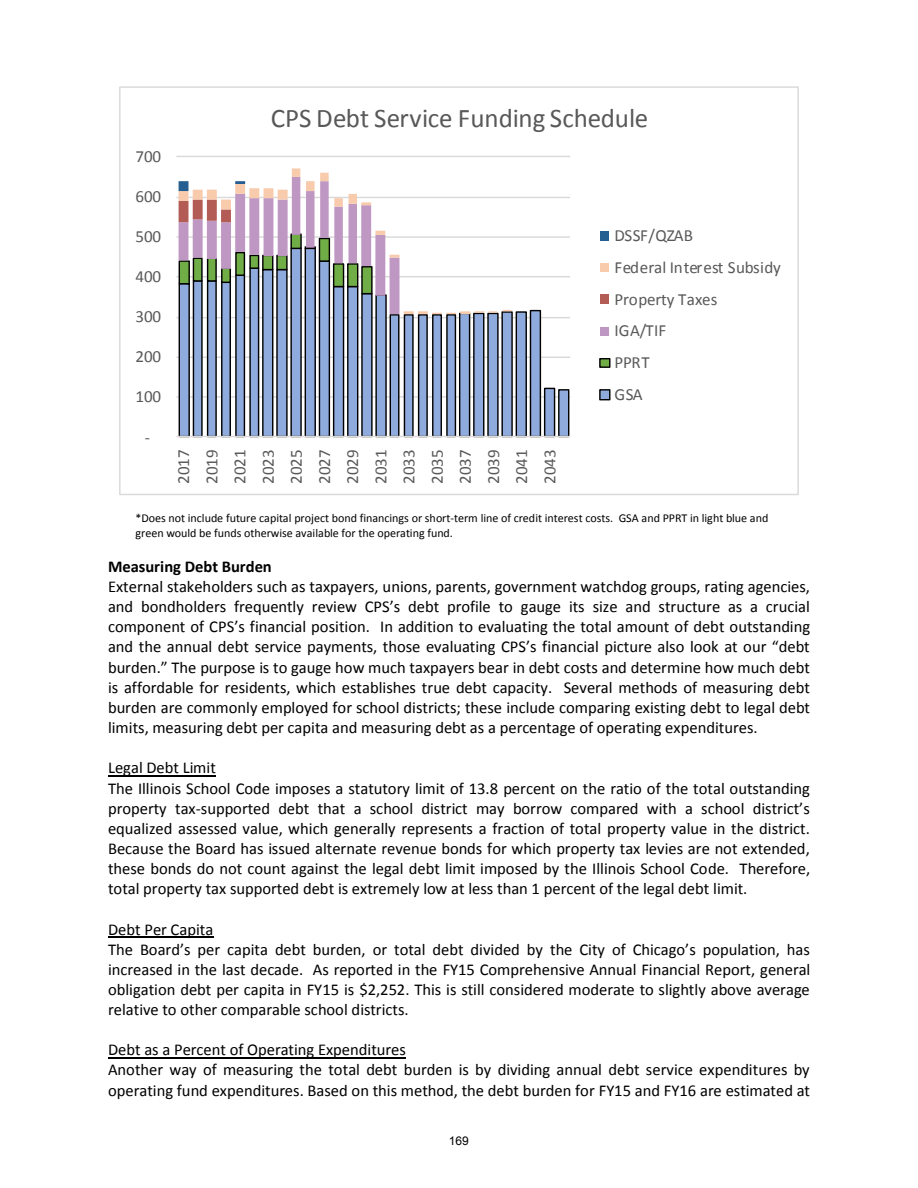
<style>
.page{position:relative;width:918px;height:1188px;background:#fff}
.page>*{position:absolute;margin:0;border:0;box-sizing:border-box;transform-origin:0 0}
.t1{font:27px "Calibri";color:#595959}
.t2{font:17.1px/28.2px "Calibri";letter-spacing:-.005em;color:#595959}
.t3{font:16.95px/28.2px "Calibri";letter-spacing:-.005em;color:#595959;text-align:justify}
.t4{font:16.5px/20.1px "Calibri";color:#000}
.t5{font:700 16.5px "Calibri";letter-spacing:-.005em;color:#000}
.t6{font:12px/14.5px "Calibri";letter-spacing:-.005em;color:#000}
.t7{font:12px "Arial";color:#000}
</style>
<div class="page">
<hr style="left:108px;top:775px;width:108px;height:1px;background:#000">
<hr style="left:108px;top:936px;width:105px;height:1px;background:#000">
<hr style="left:108px;top:1057px;width:298px;height:1px;background:#000">
<hr style="left:176px;top:396px;width:394px;height:2px;background:#d9d9d9">
<hr style="left:176px;top:357px;width:394px;height:1px;background:#d9d9d9">
<hr style="left:176px;top:317px;width:394px;height:1px;background:#d9d9d9">
<hr style="left:176px;top:276px;width:394px;height:1px;background:#d9d9d9">
<hr style="left:176px;top:236px;width:394px;height:2px;background:#d9d9d9">
<hr style="left:176px;top:197px;width:394px;height:1px;background:#d9d9d9">
<hr style="left:176px;top:156px;width:394px;height:1px;background:#d9d9d9">
<div style="left:179px;top:284px;width:10px;height:153px;background:#8faadc"></div>
<div style="left:179px;top:283px;width:11px;height:154px;border:1px solid #000"></div>
<div style="left:193px;top:281px;width:9px;height:156px;background:#8faadc"></div>
<div style="left:193px;top:280px;width:10px;height:157px;border:1px solid #000"></div>
<div style="left:208px;top:281px;width:8px;height:156px;background:#8faadc"></div>
<div style="left:207px;top:280px;width:10px;height:157px;border:1px solid #000"></div>
<div style="left:222px;top:282px;width:8px;height:155px;background:#8faadc"></div>
<div style="left:221px;top:282px;width:10px;height:155px;border:1px solid #000"></div>
<div style="left:236px;top:275px;width:8px;height:162px;background:#8faadc"></div>
<div style="left:235px;top:275px;width:10px;height:162px;border:1px solid #000"></div>
<div style="left:250px;top:268px;width:9px;height:169px;background:#8faadc"></div>
<div style="left:249px;top:267px;width:10px;height:170px;border:1px solid #000"></div>
<div style="left:263px;top:270px;width:10px;height:167px;background:#8faadc"></div>
<div style="left:262px;top:269px;width:11px;height:168px;border:1px solid #000"></div>
<div style="left:277px;top:270px;width:10px;height:167px;background:#8faadc"></div>
<div style="left:276px;top:269px;width:12px;height:168px;border:1px solid #000"></div>
<div style="left:291px;top:248px;width:10px;height:189px;background:#8faadc"></div>
<div style="left:290px;top:248px;width:12px;height:189px;border:1px solid #000"></div>
<div style="left:305px;top:248px;width:10px;height:189px;background:#8faadc"></div>
<div style="left:305px;top:248px;width:11px;height:189px;border:1px solid #000"></div>
<div style="left:319px;top:261px;width:10px;height:176px;background:#8faadc"></div>
<div style="left:319px;top:260px;width:11px;height:177px;border:1px solid #000"></div>
<div style="left:334px;top:287px;width:10px;height:150px;background:#8faadc"></div>
<div style="left:333px;top:286px;width:11px;height:151px;border:1px solid #000"></div>
<div style="left:348px;top:287px;width:10px;height:150px;background:#8faadc"></div>
<div style="left:347px;top:286px;width:11px;height:151px;border:1px solid #000"></div>
<div style="left:362px;top:294px;width:10px;height:143px;background:#8faadc"></div>
<div style="left:361px;top:293px;width:12px;height:144px;border:1px solid #000"></div>
<div style="left:376px;top:295px;width:10px;height:142px;background:#8faadc"></div>
<div style="left:375px;top:294px;width:12px;height:143px;border:1px solid #000"></div>
<div style="left:390px;top:315px;width:9px;height:122px;background:#8faadc"></div>
<div style="left:390px;top:314px;width:9px;height:123px;border:1px solid #000"></div>
<div style="left:404px;top:315px;width:9px;height:122px;background:#8faadc"></div>
<div style="left:404px;top:314px;width:10px;height:123px;border:1px solid #000"></div>
<div style="left:419px;top:315px;width:8px;height:122px;background:#8faadc"></div>
<div style="left:418px;top:314px;width:10px;height:123px;border:1px solid #000"></div>
<div style="left:433px;top:315px;width:8px;height:122px;background:#8faadc"></div>
<div style="left:432px;top:314px;width:10px;height:123px;border:1px solid #000"></div>
<div style="left:447px;top:315px;width:8px;height:122px;background:#8faadc"></div>
<div style="left:446px;top:314px;width:10px;height:123px;border:1px solid #000"></div>
<div style="left:460px;top:313px;width:10px;height:124px;background:#8faadc"></div>
<div style="left:459px;top:313px;width:11px;height:124px;border:1px solid #000"></div>
<div style="left:474px;top:313px;width:10px;height:124px;background:#8faadc"></div>
<div style="left:473px;top:313px;width:11px;height:124px;border:1px solid #000"></div>
<div style="left:488px;top:313px;width:10px;height:124px;background:#8faadc"></div>
<div style="left:487px;top:313px;width:12px;height:124px;border:1px solid #000"></div>
<div style="left:502px;top:312px;width:10px;height:125px;background:#8faadc"></div>
<div style="left:501px;top:311px;width:12px;height:126px;border:1px solid #000"></div>
<div style="left:516px;top:312px;width:10px;height:125px;background:#8faadc"></div>
<div style="left:516px;top:311px;width:11px;height:126px;border:1px solid #000"></div>
<div style="left:530px;top:311px;width:10px;height:126px;background:#8faadc"></div>
<div style="left:530px;top:310px;width:11px;height:127px;border:1px solid #000"></div>
<div style="left:545px;top:388px;width:10px;height:49px;background:#8faadc"></div>
<div style="left:544px;top:388px;width:11px;height:49px;border:1px solid #000"></div>
<div style="left:559px;top:390px;width:10px;height:47px;background:#8faadc"></div>
<div style="left:558px;top:389px;width:11px;height:48px;border:1px solid #000"></div>
<svg style="left:291px;top:168px;width:220px;height:146px"></svg>
<svg style="left:179px;top:177px;width:220px;height:137px"></svg>
<hr style="left:176px;top:436px;width:394px;height:1px;background:#d9d9d9">
<div style="left:601px;top:231px;width:8px;height:10px;background:#255e91"></div>
<div style="left:601px;top:263px;width:8px;height:9px;background:#f8cbad"></div>
<div style="left:601px;top:294px;width:8px;height:10px;background:#b35c55"></div>
<div style="left:601px;top:327px;width:8px;height:8px;background:#bf97c3"></div>
<div style="left:600px;top:359px;width:10px;height:8px;background:#70ad47"></div>
<div style="left:599px;top:358px;width:11px;height:10px;border:1px solid #000"></div>
<div style="left:600px;top:390px;width:10px;height:10px;background:#8faadc"></div>
<div style="left:599px;top:389px;width:11px;height:11px;border:1px solid #000"></div>
<p class="t3" style="left:136px;top:143px;width:27px">700</p>
<p class="t3" style="left:136px;top:183px;width:27px">600</p>
<p class="t3" style="left:136px;top:224px;width:27px">500</p>
<p class="t3" style="left:136px;top:264px;width:27px">400</p>
<p class="t2" style="left:136px;top:304px;width:27px">300</p>
<p class="t3" style="left:136px;top:344px;width:27px">200</p>
<p class="t3" style="left:136px;top:384px;width:27px">100</p>
<p class="t3" style="left:145px;top:424px;width:7px">-</p>
<h1 class="t1" style="left:271px;top:107px;width:379px">CPS Debt Service Funding Schedule</h1>
<p class="t2" style="left:171px;top:484px;width:36px;rotate:-90deg">2017<br>2019</p>
<p class="t3" style="left:227px;top:484px;width:36px;rotate:-90deg">2021<br>2023<br>2025<br>2027<br>2029<br>2031<br>2033</p>
<p class="t2" style="left:424px;top:484px;width:36px;text-align:justify;rotate:-90deg">2035<br>2037<br>2039<br>2041<br>2043</p>
<p class="t3" style="left:615px;top:220px;width:168px;line-height:32px;text-align:left">DSSF/QZAB<br>Federal Interest Subsidy<br>Property Taxes<br>IGA/TIF<br>PPRT<br>GSA</p>
<p class="t6" style="left:136px;top:512px;width:634px">*Does not include future capital project bond financings or short-term line of credit interest costs. GSA and PPRT in light blue and green would be funds otherwise available for the operating fund.</p>
<p class="t5" style="left:108px;top:560px;width:165px">Measuring Debt Burden</p>
<p class="t4" style="left:108px;top:578px;width:704px;text-align:justify">External stakeholders such as taxpayers, unions, parents, government watchdog groups, rating agencies, and bondholders frequently review CPS’s debt profile to gauge its size and structure as a crucial component of CPS’s financial position. In addition to evaluating the total amount of debt outstanding and the annual debt service payments, those evaluating CPS’s financial picture also look at our “debt burden.” The purpose is to gauge how much taxpayers bear in debt costs and determine how much debt is affordable for residents, which establishes true debt capacity. Several methods of measuring debt burden are commonly employed for school districts; these include comparing existing debt to legal debt limits, measuring debt per capita and measuring debt as a percentage of operating expenditures.</p>
<p class="t4" style="left:108px;top:759px;width:704px">Legal Debt Limit<br>The Illinois School Code imposes a statutory limit of 13.8 percent on the ratio of the total outstanding property tax-supported debt that a school district may borrow compared with a school district’s equalized assessed value, which generally represents a fraction of total property value in the district.<br>Because the Board has issued alternate revenue bonds for which property tax levies are not extended, these bonds do not count against the legal debt limit imposed by the Illinois School Code. Therefore, total property tax supported debt is extremely low at less than 1 percent of the legal debt limit.</p>
<p class="t4" style="left:108px;top:920px;width:704px">Debt Per Capita<br>The Board’s per capita debt burden, or total debt divided by the City of Chicago’s population, has increased in the last decade. As reported in the FY15 Comprehensive Annual Financial Report, general obligation debt per capita in FY15 is $2,252. This is still considered moderate to slightly above average relative to other comparable school districts.</p>
<p class="t4" style="left:108px;top:1041px;width:704px">Debt as a Percent of Operating Expenditures<br>Another way of measuring the total debt burden is by dividing annual debt service expenditures by operating fund expenditures. Based on this method, the debt burden for FY15 and FY16 are estimated at</p>
<p class="t7" style="left:449px;top:1133px;width:22px">169</p>
</div>
